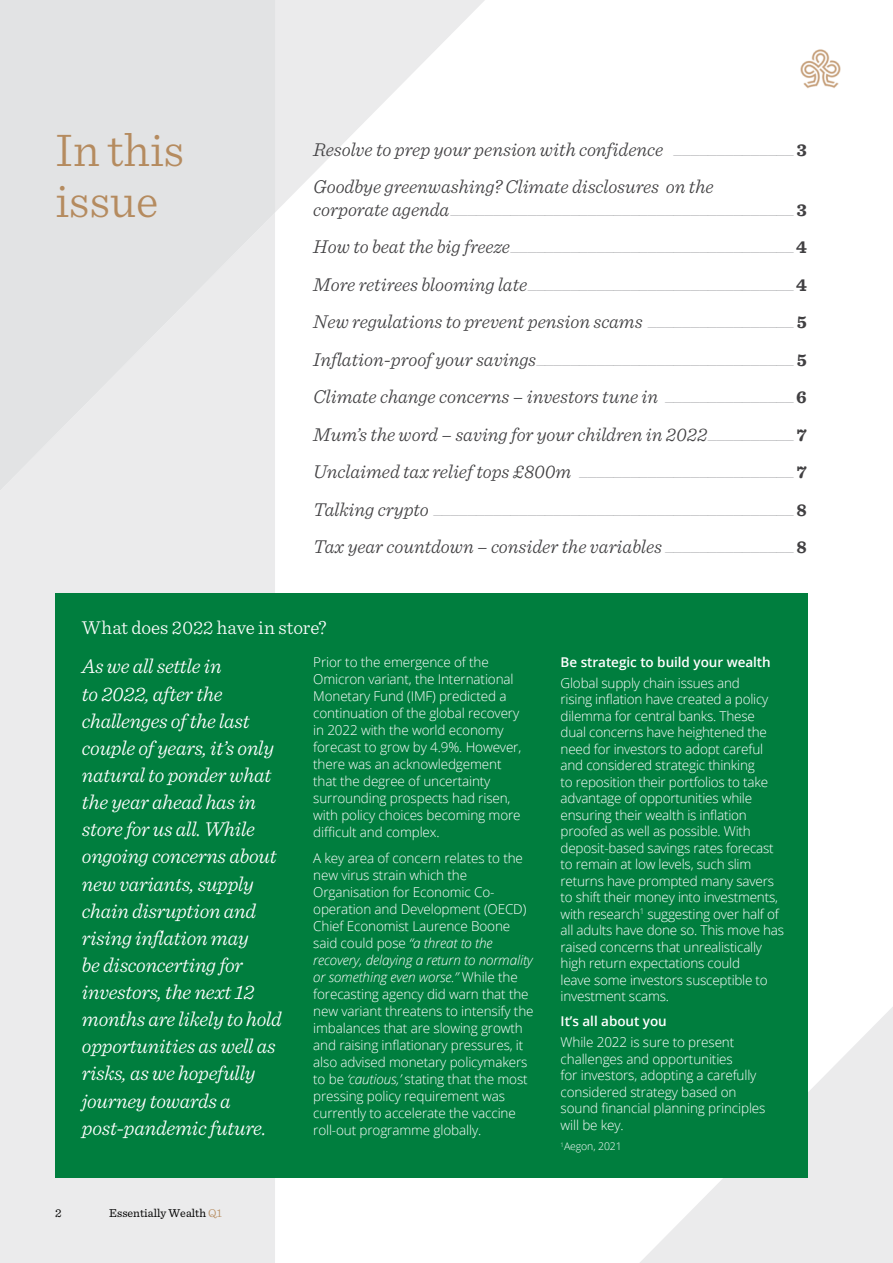
<style>
.page{position:relative;width:893px;height:1263px;background:#fff}
.page>*{position:absolute;margin:0;border:0;box-sizing:border-box;transform-origin:0 0}
.t1{font:300 48px/51px "Sentinel";color:#b58b5f}
.t2{font:italic 300 21px/27.2px "Sentinel";letter-spacing:-.01em;color:#fff}
.t3{font:italic 300 19.5px/37.5px "Sentinel";color:#414042}
.t4{font:300 19.5px "Sentinel";color:#fff}
.t5{font:300 13.5px/17px "Open Sans";letter-spacing:-.01em;color:#fff}
.t6{font:600 13.5px "Open Sans";letter-spacing:-.005em;color:#fff}
.t7{font:12px "Sentinel";color:#000}
.t8{font:300 10.5px "Open Sans";letter-spacing:-.01em;color:#fff}
.t9{font:300 9.75px "Sentinel";color:#939598;scale:2 1}
.s1{font-style:normal;font-size:9.75px;color:#939598}
.s2{font-weight:700;font-style:normal;font-size:18px}
.s3{font-style:italic;font-size:19.5px;color:#414042}
.s4{font-weight:700;font-size:18px;color:#414042}
.s5{font-style:italic}
.s6{font-weight:300;color:#b58b5f}
</style>
<div class="page">
<div style="left:0;top:491px;width:275px;height:431px;background:#ebebec"></div>
<svg style="left:275px;top:0;width:210px;height:212px"></svg>
<svg style="left:0;top:0;width:275px;height:491px;background:#e4e5e6"></svg>
<svg style="left:0;top:922px;width:893px;height:341px;fill:#ebebec"></svg>
<div style="left:55px;top:593px;width:753px;height:585px;background:#007e3e"></div>
<img style="left:800px;top:49px;width:40px;height:40px">
<h1 class="t1" style="left:56px;top:121px;width:130px">In this issue</h1>
<h3 class="t3" style="left:313px;top:129px;width:495px">Resolve to prep your pension with confidence <span class="s1">______________</span><span class="s2">3<br></span>Goodbye greenwashing? Climate disclosures on the</h3>
<p class="t9" style="left:313px;top:205px;width:248px"><span class="s3">corporate agenda</span>________________________________________<span class="s4">3</span></p>
<p class="t9" style="left:313px;top:243px;width:248px"><span class="s3">How to beat the big freeze</span>_________________________________<span class="s4">4</span></p>
<p class="t9" style="left:313px;top:280px;width:248px"><span class="s3">More retirees blooming late</span>_______________________________<span class="s4">4</span></p>
<h3 class="t3" style="left:313px;top:302px;width:495px">New regulations to prevent pension scams <span class="s1">_________________</span><span class="s2">5</span></h3>
<p class="t9" style="left:313px;top:355px;width:248px"><span class="s3">Inflation-proof your savings</span>______________________________<span class="s4">5</span></p>
<h3 class="t3" style="left:313px;top:377px;width:495px;text-align:justify">Climate change concerns – investors tune in <span class="s1">_______________</span><span class="s2">6<br></span>Mum’s the word – saving for your children in 2022<span class="s1">__________</span> <span class="s2">7<br></span>Unclaimed tax relief tops £800m <span class="s1">_________________________</span> <span class="s2">7</span></h3>
<p class="t9" style="left:313px;top:505px;width:248px"><span class="s3">Talking crypto</span> __________________________________________<span class="s4">8</span></p>
<h3 class="t3" style="left:313px;top:527px;width:495px">Tax year countdown – consider the variables <span class="s1">_______________</span><span class="s2">8</span></h3>
<h3 class="t4" style="left:82px;top:613px;width:246px">What does 2022 have in store?</h3>
<p class="t2" style="left:82px;top:651px;width:201px">As we all settle in<br>to 2022, after the challenges of the last couple of years, it’s only natural to ponder what the year ahead has in store for us all. While ongoing concerns about new variants, supply chain disruption and rising inflation may<br>be disconcerting for investors, the next 12 months are likely to hold opportunities as well as risks, as we hopefully journey towards a post-pandemic future.</p>
<p class="t5" style="left:313px;top:653px;width:210px">Prior to the emergence of the<br>Omicron variant, the International<br>Monetary Fund (IMF) predicted a continuation of the global recovery in 2022 with the world economy forecast to grow by 4.9%. However, there was an acknowledgement that the degree of uncertainty surrounding prospects had risen, with policy choices becoming more difficult and complex.</p>
<p class="t5" style="left:313px;top:849px;width:222px">A key area of concern relates to the new virus strain which the Organisation for Economic Co&shy;operation and Development (OECD)<br>Chief Economist Laurence Boone said could pose <span class="s5">“a threat to the recovery, delaying a return to normality or something even worse.”</span> While the forecasting agency did warn that the new variant threatens to intensify the imbalances that are slowing growth and raising inflationary pressures, it also advised monetary policymakers to be <span class="s5">‘cautious,’</span> stating that the most pressing policy requirement was currently to accelerate the vaccine roll-out programme globally.</p>
<p class="t7" style="left:55px;top:1204px;width:8px">2</p>
<p class="t7" style="left:109px;top:1204px;width:114px">Essentially Wealth <span class="s6">Q1</span></p>
<p class="t6" style="left:561px;top:653px;width:212px">Be strategic to build your wealth</p>
<p class="t5" style="left:561px;top:674px;width:225px;line-height:16.5px">Global supply chain issues and<br>rising inflation have created a policy dilemma for central banks. These<br>dual concerns have heightened the need for investors to adopt careful and considered strategic thinking<br>to reposition their portfolios to take advantage of opportunities while ensuring their wealth is inflation proofed as well as possible. With deposit-based savings rates forecast to remain at low levels, such slim returns have prompted many savers to shift their money into investments, with research<sup>1</sup> suggesting over half of all adults have done so. This move has raised concerns that unrealistically high return expectations could<br>leave some investors susceptible to investment scams.</p>
<p class="t6" style="left:561px;top:1012px;width:108px">It’s all about you</p>
<p class="t5" style="left:561px;top:1033px;width:206px;line-height:16.5px">While 2022 is sure to present challenges and opportunities<br>for investors, adopting a carefully considered strategy based on sound financial planning principles will be key.</p>
<p class="t8" style="left:561px;top:1139px;width:63px"><sup>1</sup>Aegon, 2021</p>
</div>
